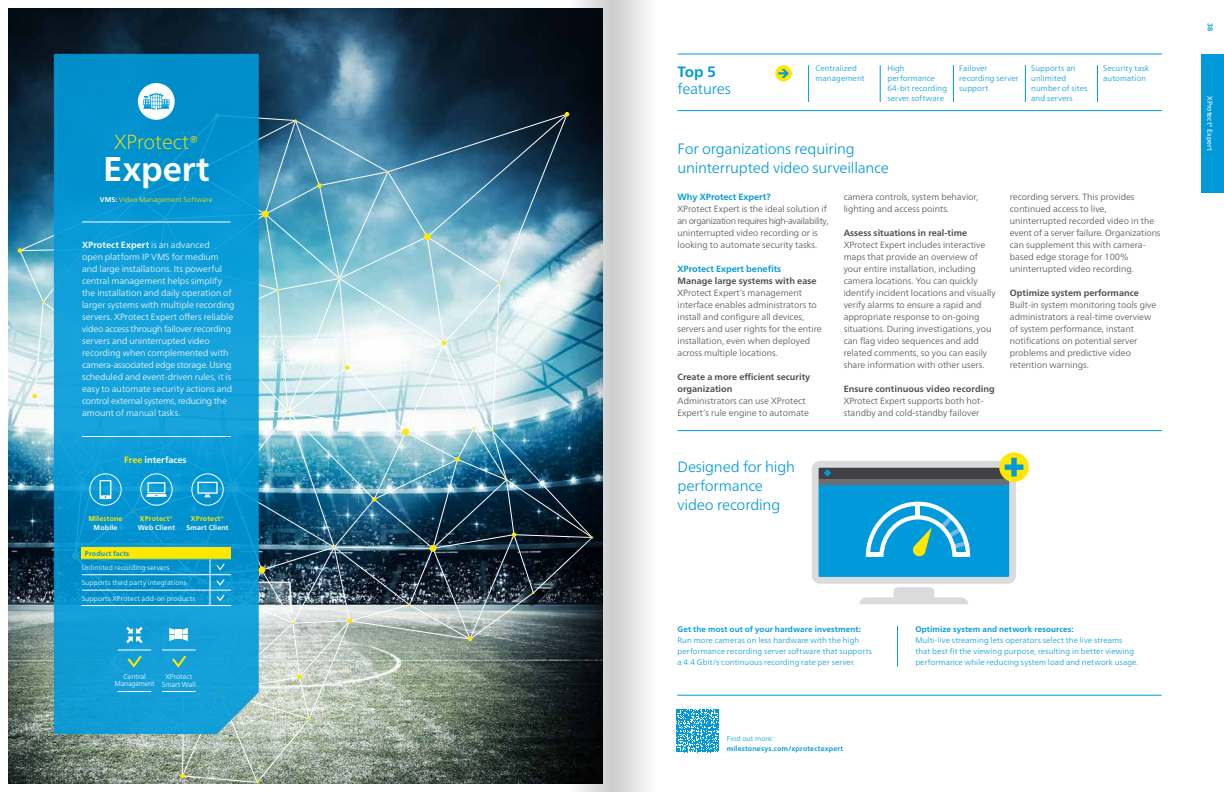
<style>
.page{position:relative;width:1224px;height:792px;background:#fff}
.page>*{position:absolute;margin:0;border:0;box-sizing:border-box;transform-origin:0 0}
.t1{font:700 34.3px "Frutiger Neue LT Pro";color:#fff}
.t2{font:100 20.4px "Frutiger Neue LT Pro";color:#ffe700}
.t3{font:300 15px/19px "Frutiger Neue LT Pro";letter-spacing:-.015em;color:#009ada}
.t4{font:700 15px "Frutiger Neue LT Pro";color:#009ada}
.t5{font:300 9px/12px "Frutiger Neue LT Pro";color:#4d4d4f}
.t6{font:300 9px/12px "Frutiger Neue LT Pro";letter-spacing:-.005em;color:#fff}
.t7{font:700 9px/12px "Frutiger Neue LT Pro";color:#4d4d4f}
.t8{font:700 9px "Frutiger Neue LT Pro";color:#009ada}
.t9{font:700 9px "Frutiger Neue LT Pro";color:#fff}
.t10{font:300 8px/10px "Frutiger Neue LT Pro";letter-spacing:.01em;color:#009ada}
.t11{font:700 8px "Frutiger Neue LT Pro";letter-spacing:.015em;color:#009ada}
.t12{font:300 7px/8px "Frutiger Neue LT Pro";letter-spacing:.01em;color:#fff;text-align:center}
.t13{font:700 7px "Frutiger Neue LT Pro";letter-spacing:.02em;color:#009ada}
.t14{font:300 7px "Frutiger Neue LT Pro";letter-spacing:.01em;color:#ffe700}
.t15{font:700 7px "Frutiger Neue LT Pro";letter-spacing:.02em;color:#ffe700}
.t16{font:700 7px "Frutiger Neue LT Pro";letter-spacing:.02em;color:#fff}
.t17{font:300 7px/7px "Frutiger Neue LT Pro";letter-spacing:-.04em;color:#fff;text-align:center}
.t18{font:7px "Frutiger Neue LT Pro";color:#fff}
.t19{font:300 7px "Frutiger Neue LT Pro";letter-spacing:.02em;color:#009ada}
.s1{font-size:18.7px}
.s2{font-weight:700;color:#fff}
.s3{font-weight:700}
.s4{color:#ffe700}
</style>
<div class="page">
<img style="left:9px;top:9px;width:549px;height:774px">
<hr style="left:678px;top:54px;width:484px;height:1px;background:#009ada">
<hr style="left:678px;top:110px;width:484px;height:1px;background:#009ada">
<hr style="left:880px;top:65px;width:1px;height:37px;background:#009ada">
<hr style="left:808px;top:65px;width:1px;height:37px;background:#009ada">
<hr style="left:953px;top:65px;width:1px;height:37px;background:#009ada">
<hr style="left:1025px;top:65px;width:1px;height:37px;background:#009ada">
<hr style="left:1097px;top:65px;width:1px;height:37px;background:#009ada">
<svg style="left:775px;top:65px;width:17px;height:17px"></svg>
<svg style="left:778px;top:69px;width:11px;height:9px"></svg>
<hr style="left:678px;top:430px;width:484px;height:1px;background:#009ada">
<hr style="left:677px;top:695px;width:485px;height:1px;background:#009ada">
<svg style="left:676px;top:709px;width:43px;height:43px"></svg>
<hr style="left:897px;top:626px;width:1px;height:40px;background:#009ada">
<div style="left:54px;top:54px;width:205px;height:38px;background:#018eca"></div>
<div style="left:138px;top:83px;width:37px;height:37px;background:#fff;border-radius:50%"></div>
<img style="left:18px;top:92px;width:540px;height:691px">
<div style="left:1202px;top:54px;width:22px;height:139px;background:#009ada"></div>
<svg style="left:812px;top:452px;width:217px;height:152px"></svg>
<div style="left:612px;top:0;width:54px;height:792px;background:linear-gradient(to right,#cdcdcd,#fff)"></div>
<img style="left:558px;top:0;width:54px;height:792px">
<h2 class="t2" style="left:114px;top:129px;width:86px">XProtect<span class="s1">®</span></h2>
<h1 class="t1" style="left:103px;top:149px;width:108px">Expert</h1>
<p class="t14" style="left:100px;top:195px;width:114px"><span class="s2">VMS:</span> Video Management Software</p>
<p class="t6" style="left:82px;top:239px;width:154px"><span class="s3">XProtect Expert</span> is an advanced<br>open platform IP VMS for medium and large installations. Its powerful central management helps simplify the installation and daily operation of larger systems with multiple recording servers. XProtect Expert offers reliable video access through failover recording servers and uninterrupted video recording when complemented with camera-associated edge storage. Using scheduled and event-driven rules, it is easy to automate security actions and control external systems, reducing the amount of manual tasks.</p>
<p class="t9" style="left:124px;top:454px;width:64px"><span class="s4">Free</span> interfaces</p>
<p class="t15" style="left:88px;top:514px;width:36px">Milestone</p>
<p class="t16" style="left:93px;top:523px;width:26px">Mobile</p>
<p class="t15" style="left:140px;top:514px;width:35px">XProtect®</p>
<p class="t16" style="left:138px;top:523px;width:39px">Web Client</p>
<p class="t15" style="left:191px;top:514px;width:35px">XProtect®</p>
<p class="t16" style="left:186px;top:523px;width:44px">Smart Client</p>
<p class="t13" style="left:85px;top:549px;width:46px">Product facts</p>
<p class="t12" style="left:82px;top:563px;width:89px">Unlimited recording servers</p>
<p class="t12" style="left:82px;top:579px;width:106px">Supports third party integrations</p>
<p class="t12" style="left:82px;top:594px;width:115px">Supports XProtect add-on products</p>
<p class="t17" style="left:115px;top:673px;width:42px">Central<br>Management</p>
<p class="t12" style="left:162px;top:672px;width:36px">XProtect<br>Smart Wall</p>
<h3 class="t4" style="left:678px;top:62px;width:40px">Top 5</h3>
<h3 class="t3" style="left:678px;top:79px;width:55px">features</h3>
<p class="t10" style="left:815px;top:63px;width:51px">Centralized management</p>
<p class="t10" style="left:887px;top:63px;width:61px">High performance<br>64-bit recording server software</p>
<p class="t10" style="left:959px;top:63px;width:61px">Failover recording server support</p>
<p class="t10" style="left:1031px;top:63px;width:58px">Supports an unlimited number of sites and servers</p>
<p class="t10" style="left:1103px;top:63px;width:48px">Security task automation</p>
<h3 class="t3" style="left:678px;top:140px;width:213px">For organizations requiring uninterrupted video surveillance</h3>
<p class="t8" style="left:678px;top:192px;width:95px">Why XProtect Expert?</p>
<p class="t5" style="left:678px;top:203px;width:153px">XProtect Expert is the ideal solution if an organization requires high-availability, uninterrupted video recording or is looking to automate security tasks.</p>
<p class="t8" style="left:678px;top:264px;width:105px">XProtect Expert benefits</p>
<p class="t7" style="left:678px;top:275px;width:140px">Manage large systems with ease</p>
<p class="t5" style="left:678px;top:287px;width:146px">XProtect Expert’s management interface enables administrators to install and configure all devices, servers and user rights for the entire installation, even when deployed across multiple locations.</p>
<p class="t7" style="left:678px;top:371px;width:134px">Create a more efficient security organization</p>
<p class="t5" style="left:678px;top:395px;width:133px">Administrators can use XProtect<br>Expert’s rule engine to automate</p>
<p class="t5" style="left:844px;top:191px;width:136px">camera controls, system behavior, lighting and access points.</p>
<p class="t7" style="left:844px;top:227px;width:125px">Assess situations in real-time</p>
<p class="t5" style="left:844px;top:239px;width:154px">XProtect Expert includes interactive maps that provide an overview of your entire installation, including camera locations. You can quickly identify incident locations and visually verify alarms to ensure a rapid and appropriate response to on-going situations. During investigations, you can flag video sequences and add related comments, so you can easily share information with other users.</p>
<p class="t7" style="left:844px;top:383px;width:153px">Ensure continuous video recording</p>
<p class="t5" style="left:844px;top:395px;width:141px">XProtect Expert supports both hot&shy;standby and cold-standby failover</p>
<p class="t5" style="left:1010px;top:191px;width:152px">recording servers. This provides continued access to live, uninterrupted recorded video in the event of a server failure. Organizations can supplement this with camera&shy;based edge storage for 100% uninterrupted video recording.</p>
<p class="t7" style="left:1010px;top:287px;width:130px">Optimize system performance</p>
<p class="t5" style="left:1010px;top:299px;width:148px">Built-in system monitoring tools give administrators a real-time overview of system performance, instant notifications on potential server problems and predictive video retention warnings.</p>
<h3 class="t3" style="left:678px;top:457px;width:119px">Designed for high performance video recording</h3>
<p class="t11" style="left:678px;top:625px;width:185px">Get the most out of your hardware investment:</p>
<p class="t10" style="left:678px;top:635px;width:196px;line-height:11px">Run more cameras on less hardware with the high performance recording server software that supports a 4.4 Gbit/s continuous recording rate per server.</p>
<p class="t19" style="left:727px;top:734px;width:48px">Find out more:</p>
<p class="t13" style="left:727px;top:744px;width:118px">milestonesys.com/xprotectexpert</p>
<p class="t11" style="left:915px;top:625px;width:160px">Optimize system and network resources:</p>
<p class="t10" style="left:915px;top:635px;width:225px;line-height:11px">Multi-live streaming lets operators select the live streams that best fit the viewing purpose, resulting in better viewing performance while reducing system load and network usage.</p>
<p class="t13" style="left:1214px;top:23px;width:10px;rotate:90deg">38</p>
<p class="t18" style="left:1214px;top:96px;width:56px;rotate:90deg">XProtect® Expert</p>
</div>
